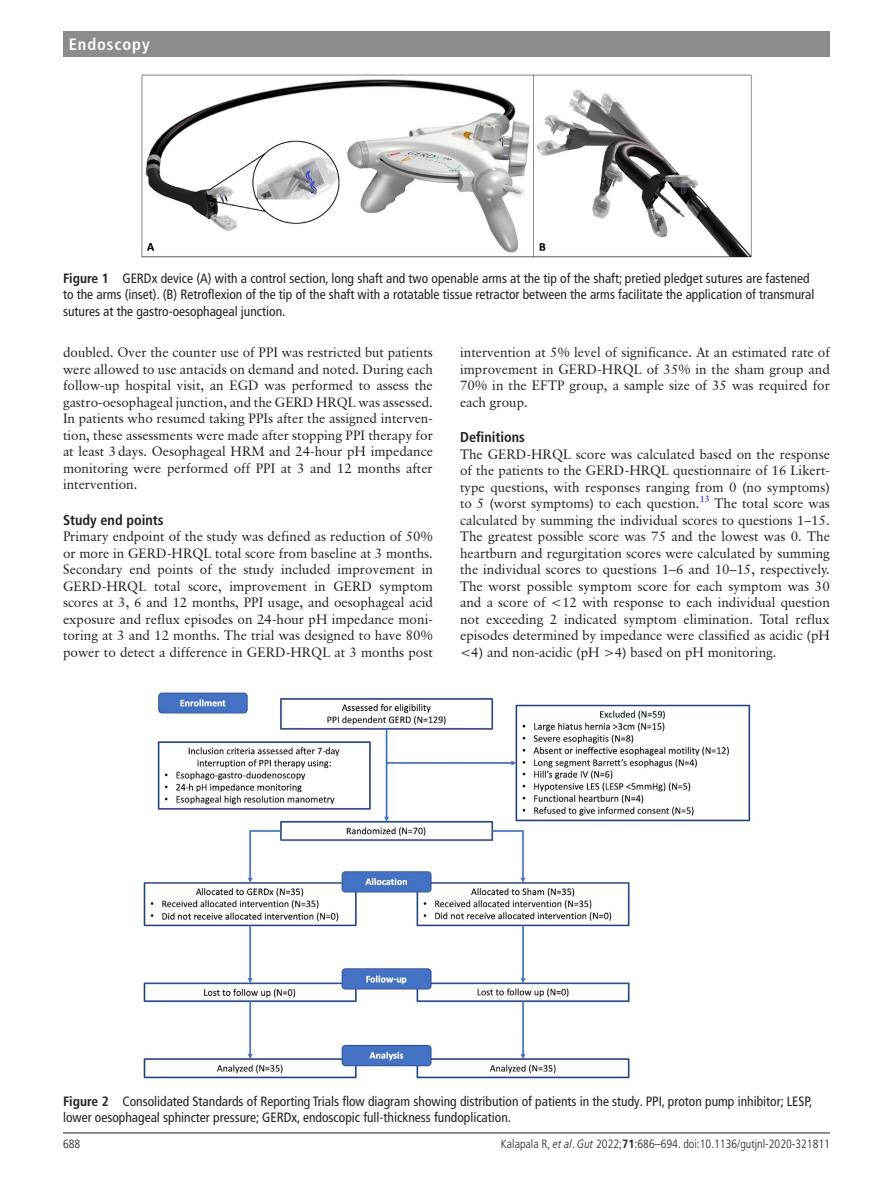
<style>
.page{position:relative;width:893px;height:1191px;background:#fff}
.page>*{position:absolute;margin:0;border:0;box-sizing:border-box;transform-origin:0 0}
.t1{font:700 condensed 16.5px "Frutiger LT Pro";letter-spacing:.055em;color:#fff}
.t2{font:700 condensed 14.25px "Frutiger LT Pro";color:#231f20}
.t3{font:13.5px/16.5px "Classical Garamond BT";color:#231f20;text-align:justify}
.t4{font:condensed 13.5px/16.5px "Frutiger LT Pro";color:#231f20}
.t5{font:300 condensed 12px "Frutiger LT Pro";color:#231f20}
.s1{font-weight:700}
.s2{font-style:italic}
</style>
<div class="page">
<hr style="left:63px;top:1132px;width:767px;height:1px;background:#231f20">
<div style="left:63px;top:31px;width:767px;height:25px;background:#8a8c8e"></div>
<img style="left:141px;top:74px;width:611px;height:184px">
<img style="left:143px;top:692px;width:608px;height:387px">
<p class="t1" style="left:69px;top:34px;width:83px">Endoscopy</p>
<p class="t4" style="left:63px;top:270px;width:753px"><span class="s1">Figure 1</span> GERDx device (A) with a control section, long shaft and two openable arms at the tip of the shaft; pretied pledget sutures are fastened to the arms (inset). (B) Retroflexion of the tip of the shaft with a rotatable tissue retractor between the arms facilitate the application of transmural sutures at the gastro-oesophageal junction.</p>
<p class="t3" style="left:63px;top:344px;width:371px">doubled. Over the counter use of PPI was restricted but patients were allowed to use antacids on demand and noted. During each follow-up hospital visit, an EGD was performed to assess the gastro-oesophageal junction, and the GERD HRQL was assessed.<br>In patients who resumed taking PPIs after the assigned interven&shy;tion, these assessments were made after stopping PPI therapy for at least 3days. Oesophageal HRM and 24-hour pH impedance monitoring were performed off PPI at 3 and 12 months after intervention.</p>
<p class="t2" style="left:63px;top:511px;width:102px">Study end points</p>
<p class="t3" style="left:63px;top:528px;width:371px">Primary endpoint of the study was defined as reduction of 50% or more in GERD-HRQL total score from baseline at 3 months.<br>Secondary end points of the study included improvement in GERD-HRQL total score, improvement in GERD symptom scores at 3, 6 and 12 months, PPI usage, and oesophageal acid exposure and reflux episodes on 24-hour pH impedance moni&shy;toring at 3 and 12 months. The trial was designed to have 80% power to detect a difference in GERD-HRQL at 3 months post</p>
<p class="t3" style="left:460px;top:344px;width:371px">intervention at 5% level of significance. At an estimated rate of improvement in GERD-HRQL of 35% in the sham group and 70% in the EFTP group, a sample size of 35 was required for each group.</p>
<p class="t2" style="left:460px;top:428px;width:66px">Definitions</p>
<p class="t3" style="left:460px;top:445px;width:371px">The GERD-HRQL score was calculated based on the response of the patients to the GERD-HRQL questionnaire of 16 Likert&shy;type questions, with responses ranging from 0 (no symptoms) to 5 (worst symptoms) to each question.<sup>13</sup> The total score was calculated by summing the individual scores to questions 1–15.<br>The greatest possible score was 75 and the lowest was 0. The heartburn and regurgitation scores were calculated by summing the individual scores to questions 1–6 and 10–15, respectively.<br>The worst possible symptom score for each symptom was 30 and a score of &lt;12 with response to each individual question not exceeding 2 indicated symptom elimination. Total reflux episodes determined by impedance were classified as acidic (pH &lt;4) and non-acidic (pH &gt;4) based on pH monitoring.</p>
<p class="t4" style="left:63px;top:1092px;width:751px"><span class="s1">Figure 2</span> Consolidated Standards of Reporting Trials flow diagram showing distribution of patients in the study. PPI, proton pump inhibitor; LESP, lower oesophageal sphincter pressure; GERDx, endoscopic full-thickness fundoplication.</p>
<p class="t5" style="left:63px;top:1136px;width:19px">688</p>
<p class="t5" style="left:501px;top:1136px;width:331px">Kalapala R, <span class="s2">et al</span>. <span class="s2">Gut</span> 2022;<span class="s1">71</span>:686–694. doi:10.1136/gutjnl-2020-321811</p>
</div>
